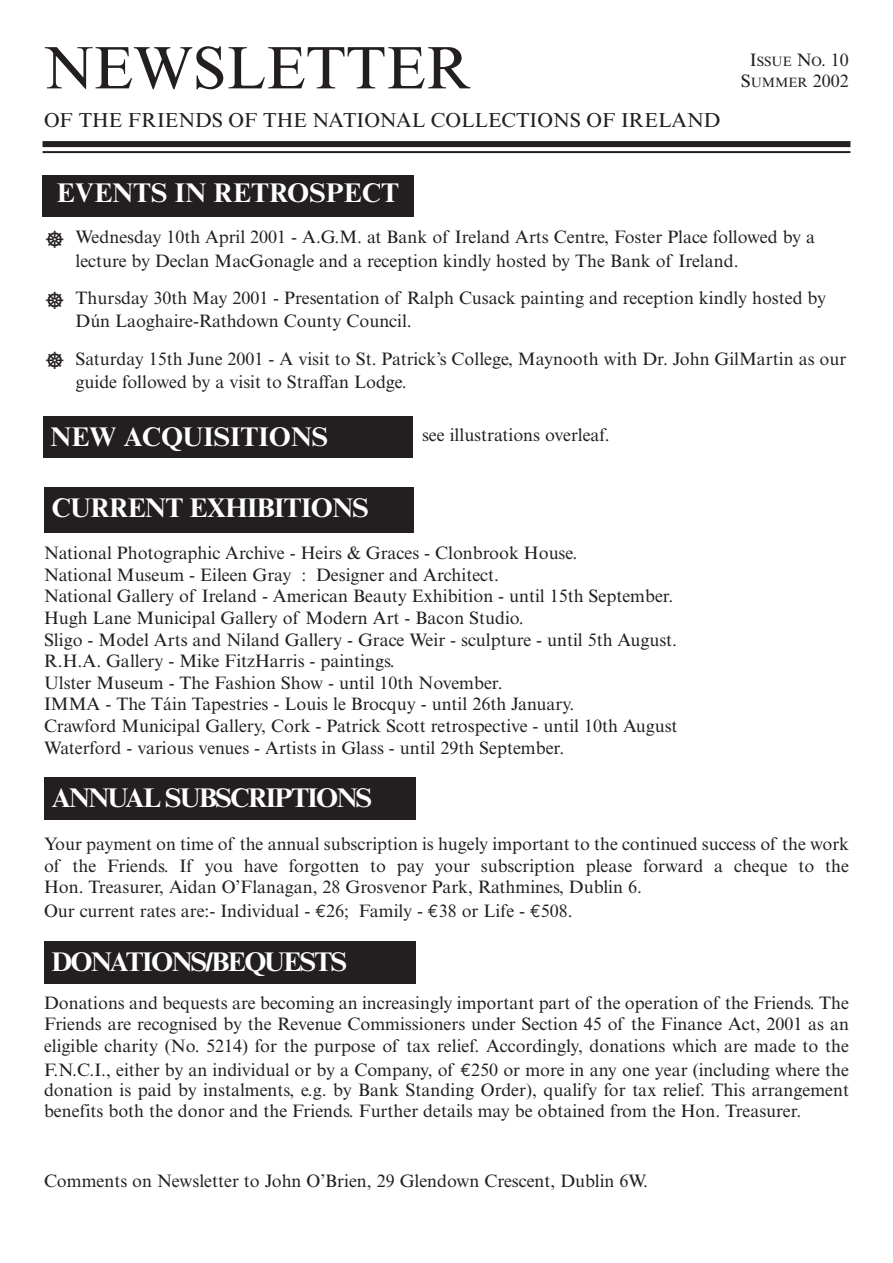
<style>
.page{position:relative;width:893px;height:1263px;background:#fff}
.page>*{position:absolute;margin:0;border:0;box-sizing:border-box;transform-origin:0 0}
.t1{font:60px "Times NRMT";color:#231f20}
.t2{font:700 27px "Times NRMT";letter-spacing:-.06em;color:#fff}
.t3{font:700 27px "Times NRMT";color:#fff}
.t4{font:700 27px "Times NRMT";letter-spacing:-.025em;color:#fff}
.t5{font:20.25px "Times NRMT";color:#231f20}
.t6{font:18px/21.6px "Times NRMT";color:#231f20}
.s1{font-size:13.5px}
.s2{font-family:"Euro Mono"}
</style>
<div class="page">
<div style="left:43px;top:141px;width:807px;height:6px;background:#231f20"></div>
<hr style="left:43px;top:151px;width:807px;height:2px;background:#231f20">
<div style="left:43px;top:176px;width:371px;height:41px;background:#231f20"></div>
<div style="left:43px;top:416px;width:369px;height:41px;background:#231f20"></div>
<div style="left:44px;top:777px;width:371px;height:43px;background:#231f20"></div>
<div style="left:44px;top:941px;width:371px;height:43px;background:#231f20"></div>
<div style="left:44px;top:487px;width:369px;height:46px;background:#231f20"></div>
<h1 class="t1" style="left:44px;top:45px;width:430px">NEWSLETTER</h1>
<p class="t5" style="left:44px;top:113px;width:678px">OF THE FRIENDS OF THE NATIONAL COLLECTIONS OF IRELAND</p>
<p class="t6" style="left:741px;top:50px;width:110px;text-align:center">I<span class="s1">SSUE</span> N<span class="s1">O</span>. 10<br>S<span class="s1">UMMER</span> 2002</p>
<h2 class="t3" style="left:57px;top:183px;width:344px">EVENTS IN RETROSPECT</h2>
<p class="t6" style="left:76px;top:227px;width:741px;line-height:23.2px">Wednesday 10th April 2001 - A.G.M. at Bank of Ireland Arts Centre, Foster Place followed by a lecture by Declan MacGonagle and a reception kindly hosted by The Bank of Ireland.</p>
<p class="t6" style="left:76px;top:288px;width:752px;line-height:23.2px">Thursday 30th May 2001 - Presentation of Ralph Cusack painting and reception kindly hosted by<br>Dún Laoghaire-Rathdown County Council.</p>
<p class="t6" style="left:76px;top:348px;width:772px;line-height:23.2px">Saturday 15th June 2001 - A visit to St. Patrick’s College, Maynooth with Dr. John GilMartin as our guide followed by a visit to Straffan Lodge.</p>
<p class="t6" style="left:422px;top:426px;width:189px">see illustrations overleaf.</p>
<h2 class="t3" style="left:51px;top:426px;width:279px">NEW ACQUISITIONS</h2>
<h2 class="t4" style="left:52px;top:498px;width:319px">CURRENT EXHIBITIONS</h2>
<p class="t6" style="left:44px;top:544px;width:635px">National Photographic Archive - Heirs &amp; Graces - Clonbrook House.<br>National Museum - Eileen Gray : Designer and Architect.<br>National Gallery of Ireland - American Beauty Exhibition - until 15th September.<br>Hugh Lane Municipal Gallery of Modern Art - Bacon Studio.<br>Sligo - Model Arts and Niland Gallery - Grace Weir - sculpture - until 5th August.<br>R.H.A. Gallery - Mike FitzHarris - paintings.<br>Ulster Museum - The Fashion Show - until 10th November.<br>IMMA - The Táin Tapestries - Louis le Brocquy - until 26th January.<br>Crawford Municipal Gallery, Cork - Patrick Scott retrospective - until 10th August Waterford - various venues - Artists in Glass - until 29th September.</p>
<h2 class="t2" style="left:51px;top:788px;width:322px">ANNUAL SUBSCRIPTIONS</h2>
<p class="t6" style="left:44px;top:835px;width:806px;text-align:justify">Your payment on time of the annual subscription is hugely important to the continued success of the work of the Friends. If you have forgotten to pay your subscription please forward a cheque to the Hon. Treasurer, Aidan O’Flanagan, 28 Grosvenor Park, Rathmines, Dublin 6.</p>
<p class="t6" style="left:44px;top:901px;width:530px">Our current rates are:- Individual - <span class="s2">€</span>26; Family - <span class="s2">€</span>38 or Life - <span class="s2">€</span>508.</p>
<h2 class="t2" style="left:51px;top:951px;width:297px">DONATIONS/BEQUESTS</h2>
<p class="t6" style="left:44px;top:993px;width:806px;text-align:justify">Donations and bequests are becoming an increasingly important part of the operation of the Friends. The Friends are recognised by the Revenue Commissioners under Section 45 of the Finance Act, 2001 as an eligible charity (No. 5214) for the purpose of tax relief. Accordingly, donations which are made to the</p>
<p class="t6" style="left:44px;top:1060px;width:806px;line-height:21px;text-align:justify">F.N.C.I., either by an individual or by a Company, of <span class="s2">€</span>250 or more in any one year (including where the donation is paid by instalments, e.g. by Bank Standing Order), qualify for tax relief. This arrangement benefits both the donor and the Friends. Further details may be obtained from the Hon. Treasurer.</p>
<p class="t6" style="left:44px;top:1172px;width:606px">Comments on Newsletter to John O’Brien, 29 Glendown Crescent, Dublin 6W.</p>
</div>
